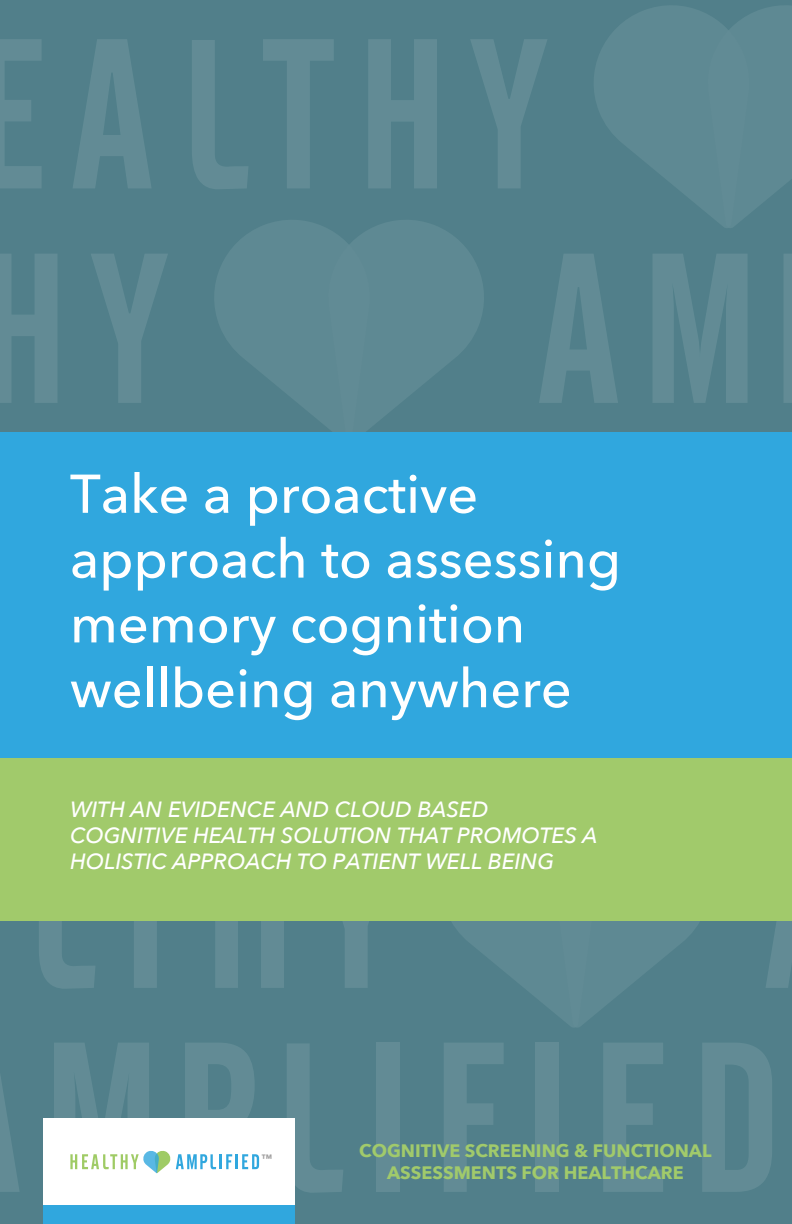
<style>
.page{position:relative;width:792px;height:1224px;background:#517f8a}
.page>*{position:absolute;margin:0;border:0;box-sizing:border-box;transform-origin:0 0}
.t1{font:500 54px/64.8px "Avenir Next";color:#fff}
.t2{font:italic 500 22px/26.4px "Avenir Next";color:#fff}
.t3{font:700 18px/21.6px "Avenir Next";color:#a1ca6b;text-align:center}
.t4{font:700 10.7px "Avenir Next";color:#a09f9f}
</style>
<div class="page">
<svg style="left:0;top:1076px;width:19px;height:116px"></svg>
<svg style="left:287px;top:1044px;width:56px;height:149px"></svg>
<div style="left:376px;top:1043px;width:23px;height:149px;background:#628b95"></div>
<svg style="left:444px;top:1043px;width:60px;height:149px"></svg>
<div style="left:535px;top:1043px;width:24px;height:149px;background:#628b95"></div>
<svg style="left:603px;top:1043px;width:60px;height:149px"></svg>
<svg style="left:702px;top:1043px;width:70px;height:149px"></svg>
<svg style="left:39px;top:920px;width:57px;height:69px"></svg>
<svg style="left:110px;top:920px;width:71px;height:68px"></svg>
<svg style="left:215px;top:920px;width:69px;height:68px"></svg>
<svg style="left:309px;top:920px;width:483px;height:107px"></svg>
<svg style="left:214px;top:220px;width:270px;height:213px"></svg>
<svg style="left:539px;top:254px;width:79px;height:149px"></svg>
<svg style="left:653px;top:254px;width:94px;height:149px"></svg>
<svg style="left:784px;top:254px;width:8px;height:149px"></svg>
<svg style="left:0;top:254px;width:57px;height:149px"></svg>
<svg style="left:91px;top:254px;width:77px;height:149px"></svg>
<svg style="left:594px;top:6px;width:198px;height:222px"></svg>
<svg style="left:0;top:39px;width:41px;height:149px"></svg>
<svg style="left:73px;top:39px;width:78px;height:149px"></svg>
<svg style="left:192px;top:40px;width:56px;height:149px"></svg>
<svg style="left:263px;top:39px;width:71px;height:149px"></svg>
<svg style="left:368px;top:39px;width:69px;height:149px"></svg>
<svg style="left:471px;top:39px;width:76px;height:149px"></svg>
<div style="left:0;top:524px;width:792px;height:396px;background:#a1ca6b"></div>
<div style="left:0;top:433px;width:792px;height:325px;background:#30a7de"></div>
<div style="left:43px;top:1118px;width:252px;height:106px;background:#30a7de"></div>
<div style="left:43px;top:1118px;width:252px;height:87px;background:#fff"></div>
<svg style="left:176px;top:1043px;width:83px;height:127px"></svg>
<svg style="left:54px;top:1043px;width:116px;height:131px"></svg>
<h1 class="t1" style="left:70px;top:460px;width:553px">Take a proactive approach to assessing memory cognition wellbeing anywhere</h1>
<p class="t2" style="left:70px;top:795px;width:529px">WITH AN EVIDENCE AND CLOUD BASED<br>COGNITIVE HEALTH SOLUTION THAT PROMOTES A<br>HOLISTIC APPROACH TO PATIENT WELL BEING</p>
<p class="t4" style="left:262px;top:1149px;width:12px">™</p>
<p class="t3" style="left:359px;top:1140px;width:354px">COGNITIVE SCREENING &amp; FUNCTIONAL<br>ASSESSMENTS FOR HEALTHCARE</p>
</div>
